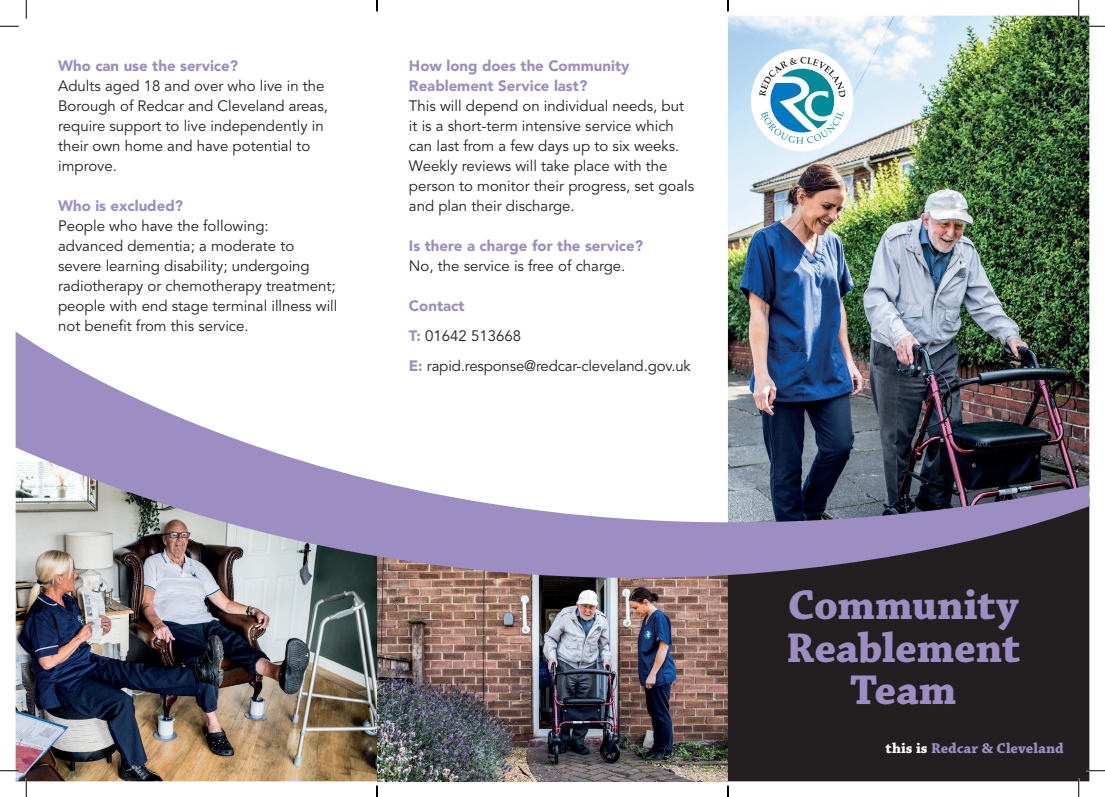
<style>
.page{position:relative;width:1105px;height:797px;background:#fff}
.page>*{position:absolute;margin:0;border:0;box-sizing:border-box;transform-origin:0 0}
.t1{font:700 43.75px/42.5px "Chaparral Pro";letter-spacing:-.01em;color:#9c8dc3;text-align:center}
.t2{font:15px/20px "Avenir LT Std";color:#231f20}
.t3{font:900 15px/20px "Avenir LT Std";color:#9c8dc3}
.t4{font:700 15px "Chaparral Pro";letter-spacing:.005em;color:#9c8dc3}
.s1{font-weight:900;color:#9c8dc3}
.s2{color:#fff}
</style>
<div class="page">
<img style="left:16px;top:701px;width:361px;height:80px">
<img style="left:378px;top:701px;width:350px;height:80px">
<div style="left:728px;top:701px;width:361px;height:80px;background:#231f20"></div>
<img style="left:728px;top:16px;width:361px;height:315px">
<div style="left:751px;top:49px;width:102px;height:102px;background:#fff;border-radius:50%"></div>
<svg style="left:756px;top:53px;width:94px;height:94px"></svg>
<img style="left:16px;top:331px;width:1073px;height:370px">
<svg style="left:0;top:25px;width:19px;height:2px"></svg>
<svg style="left:1086px;top:25px;width:19px;height:2px"></svg>
<svg style="left:0;top:770px;width:19px;height:1px"></svg>
<svg style="left:1086px;top:770px;width:19px;height:1px"></svg>
<svg style="left:25px;top:0;width:2px;height:19px"></svg>
<svg style="left:25px;top:778px;width:2px;height:19px"></svg>
<svg style="left:1078px;top:0;width:1px;height:19px"></svg>
<svg style="left:1078px;top:778px;width:1px;height:19px"></svg>
<svg style="left:376px;top:0;width:2px;height:11px"></svg>
<svg style="left:376px;top:785px;width:2px;height:12px"></svg>
<svg style="left:727px;top:0;width:2px;height:11px"></svg>
<svg style="left:727px;top:785px;width:2px;height:12px"></svg>
<p class="t3" style="left:58px;top:56px;width:181px">Who can use the service?</p>
<p class="t2" style="left:58px;top:77px;width:271px">Adults aged 18 and over who live in the<br>Borough of Redcar and Cleveland areas, require support to live independently in their own home and have potential to improve.</p>
<p class="t3" style="left:58px;top:196px;width:127px">Who is excluded?</p>
<p class="t2" style="left:58px;top:216px;width:281px">People who have the following: advanced dementia; a moderate to severe learning disability; undergoing radiotherapy or chemotherapy treatment; people with end stage terminal illness will not benefit from this service.</p>
<p class="t3" style="left:409px;top:56px;width:222px">How long does the Community<br>Reablement Service last?</p>
<p class="t2" style="left:409px;top:97px;width:287px">This will depend on individual needs, but it is a short-term intensive service which can last from a few days up to six weeks.<br>Weekly reviews will take place with the person to monitor their progress, set goals and plan their discharge.</p>
<p class="t3" style="left:409px;top:236px;width:236px">Is there a charge for the service?</p>
<p class="t2" style="left:409px;top:256px;width:218px">No, the service is free of charge.</p>
<p class="t2" style="left:409px;top:291px;width:283px;line-height:30px"><span class="s1">Contact<br>T:</span> 01642 513668<br><span class="s1">E:</span> rapid.response@redcar-cleveland.gov.uk</p>
<h1 class="t1" style="left:786px;top:586px;width:236px">Community<br>Reablement<br>Team</h1>
<p class="t4" style="left:885px;top:739px;width:180px"><span class="s2">this is</span> Redcar &amp; Cleveland</p>
</div>
